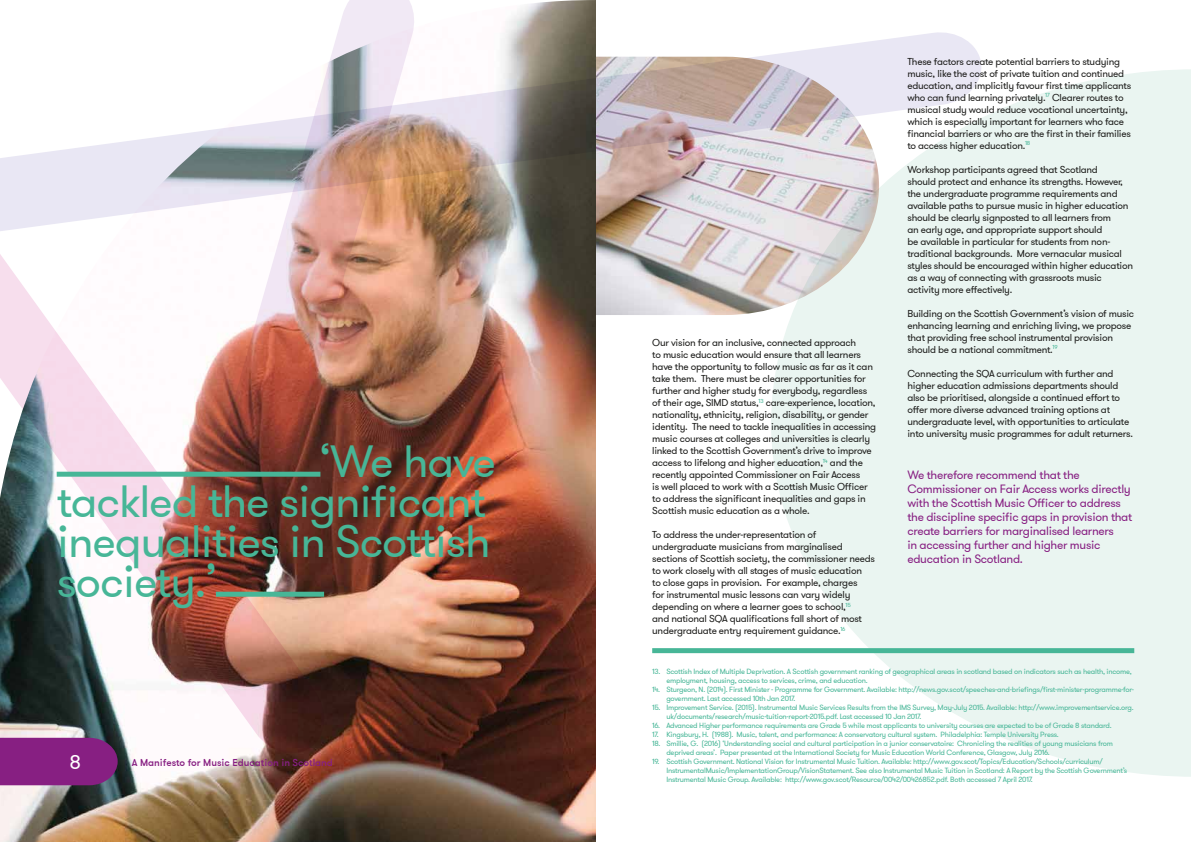
<style>
.page{position:relative;width:1191px;height:842px;background:#fff}
.page>*{position:absolute;margin:0;border:0;box-sizing:border-box;transform-origin:0 0}
.t1{font:45px/40px "GT Walsheim";letter-spacing:-.025em;color:#47b697}
.t2{font:20px "GT Walsheim";color:#fff}
.t3{font:12px/14px "GT Walsheim";letter-spacing:-.025em;color:#871f82}
.t4{font:10px/12px "GT Walsheim";letter-spacing:-.025em;color:#1d1d1b}
.t5{font:500 10px "GT Walsheim";color:#871f82}
.t6{font:7.5px/9px "GT Walsheim";letter-spacing:-.03em;color:#47b697}
</style>
<div class="page">
<img style="left:595px;top:246px;width:176px;height:69px">
<img style="left:0;top:604px;width:595px;height:238px">
<img style="left:329px;top:0;width:266px;height:604px">
<svg style="left:771px;top:69px;width:420px;height:708px;background:#ecf5f2"></svg>
<img style="left:0;top:30px;width:983px;height:216px">
<div style="left:0;top:759px;width:118px;height:26px;background:#871f82"></div>
<div style="left:652px;top:648px;width:482px;height:5px;background:#47b697"></div>
<img style="left:0;top:219px;width:329px;height:540px">
<img style="left:187px;top:0;width:232px;height:601px">
<div style="left:57px;top:472px;width:263px;height:5px;background:#47b697"></div>
<div style="left:216px;top:592px;width:108px;height:5px;background:#47b697"></div>
<h1 class="t1" style="left:57px;top:440px;width:441px;text-indent:262px">‘We have tackled the significant inequalities in Scottish society.’</h1>
<h2 class="t2" style="left:69px;top:750px;width:13px">8</h2>
<p class="t5" style="left:132px;top:756px;width:203px">A Manifesto for Music Education in Scotland</p>
<p class="t4" style="left:907px;top:55px;width:225px">These factors create potential barriers to studying music, like the cost of private tuition and continued education, and implicitly favour first time applicants who can fund learning privately.<sup>17</sup> Clearer routes to musical study would reduce vocational uncertainty, which is especially important for learners who face financial barriers or who are the first in their families to access higher education.<sup>18</sup></p>
<p class="t4" style="left:907px;top:163px;width:227px">Workshop participants agreed that Scotland<br>should protect and enhance its strengths. However, the undergraduate programme requirements and available paths to pursue music in higher education should be clearly signposted to all learners from<br>an early age, and appropriate support should<br>be available in particular for students from non&shy;traditional backgrounds. More vernacular musical styles should be encouraged within higher education as a way of connecting with grassroots music activity more effectively.</p>
<p class="t4" style="left:907px;top:307px;width:228px">Building on the Scottish Government’s vision of music enhancing learning and enriching living, we propose that providing free school instrumental provision should be a national commitment.<sup>19</sup></p>
<p class="t4" style="left:907px;top:367px;width:227px">Connecting the SQA curriculum with further and higher education admissions departments should also be prioritised, alongside a continued effort to offer more diverse advanced training options at undergraduate level, with opportunities to articulate into university music programmes for adult returners.</p>
<p class="t3" style="left:907px;top:467px;width:226px">We therefore recommend that the Commissioner on Fair Access works directly with the Scottish Music Officer to address the discipline specific gaps in provision that create barriers for marginalised learners<br>in accessing further and higher music education in Scotland.</p>
<p class="t4" style="left:652px;top:337px;width:225px">Our vision for an inclusive, connected approach<br>to music education would ensure that all learners have the opportunity to follow music as far as it can take them. There must be clearer opportunities for further and higher study for everybody, regardless of their age, SIMD status,<sup>13</sup> care-experience, location, nationality, ethnicity, religion, disability, or gender identity. The need to tackle inequalities in accessing music courses at colleges and universities is clearly linked to the Scottish Government’s drive to improve access to lifelong and higher education,<sup>14</sup> and the recently appointed Commissioner on Fair Access<br>is well placed to work with a Scottish Music Officer to address the significant inequalities and gaps in Scottish music education as a whole.</p>
<p class="t4" style="left:652px;top:529px;width:224px">To address the under-representation of undergraduate musicians from marginalised sections of Scottish society, the commissioner needs to work closely with all stages of music education<br>to close gaps in provision. For example, charges<br>for instrumental music lessons can vary widely depending on where a learner goes to school,<sup>15<br></sup>and national SQA qualifications fall short of most undergraduate entry requirement guidance.<sup>16</sup></p>
<p class="t6" style="left:666px;top:666px;width:467px;text-indent:-14px">13. Scottish Index of Multiple Deprivation. A Scottish government ranking of geographical areas in scotland based on indicators such as health, income, employment, housing, access to services, crime, and education.</p>
<p class="t6" style="left:666px;top:684px;width:469px;text-indent:-14px">14. Sturgeon, N. (2014). First Minister - Programme for Government. Available: http://news.gov.scot/speeches-and-briefings/first-minister-programme-for&shy;government. Last accessed 10th Jan 2017.</p>
<p class="t6" style="left:666px;top:702px;width:469px;text-indent:-14px">15. Improvement Service. (2015). Instrumental Music Services Results from the IMS Survey, May-July 2015. Available: http://www.improvementservice.org. uk/documents/research/music-tuition-report-2015.pdf. Last accessed 10 Jan 2017.</p>
<p class="t6" style="left:652px;top:720px;width:461px">16. Advanced Higher performance requirements are Grade 5 while most applicants to university courses are expected to be of Grade 8 standard.</p>
<p class="t6" style="left:652px;top:729px;width:408px">17. Kingsbury, H. (1988). Music, talent, and performance: A conservatory cultural system. Philadelphia: Temple University Press.</p>
<p class="t6" style="left:666px;top:738px;width:448px;text-indent:-14px">18. Smillie, G. (2016) ‘Understanding social and cultural participation in a junior conservatoire: Chronicling the realities of young musicians from deprived areas’. Paper presented at the International Society for Music Education World Conference, Glasgow, July 2016.</p>
<p class="t6" style="left:666px;top:756px;width:462px;text-indent:-14px">19. Scottish Government. National Vision for Instrumental Music Tuition. Available: http://www.gov.scot/Topics/Education/Schools/curriculum/<br>InstrumentalMusic/ImplementationGroup/VisionStatement. See also Instrumental Music Tuition in Scotland: A Report by the Scottish Government’s<br>Instrumental Music Group. Available: http://www.gov.scot/Resource/0042/00426852.pdf. Both accessed 7 April 2017.</p>
</div>
